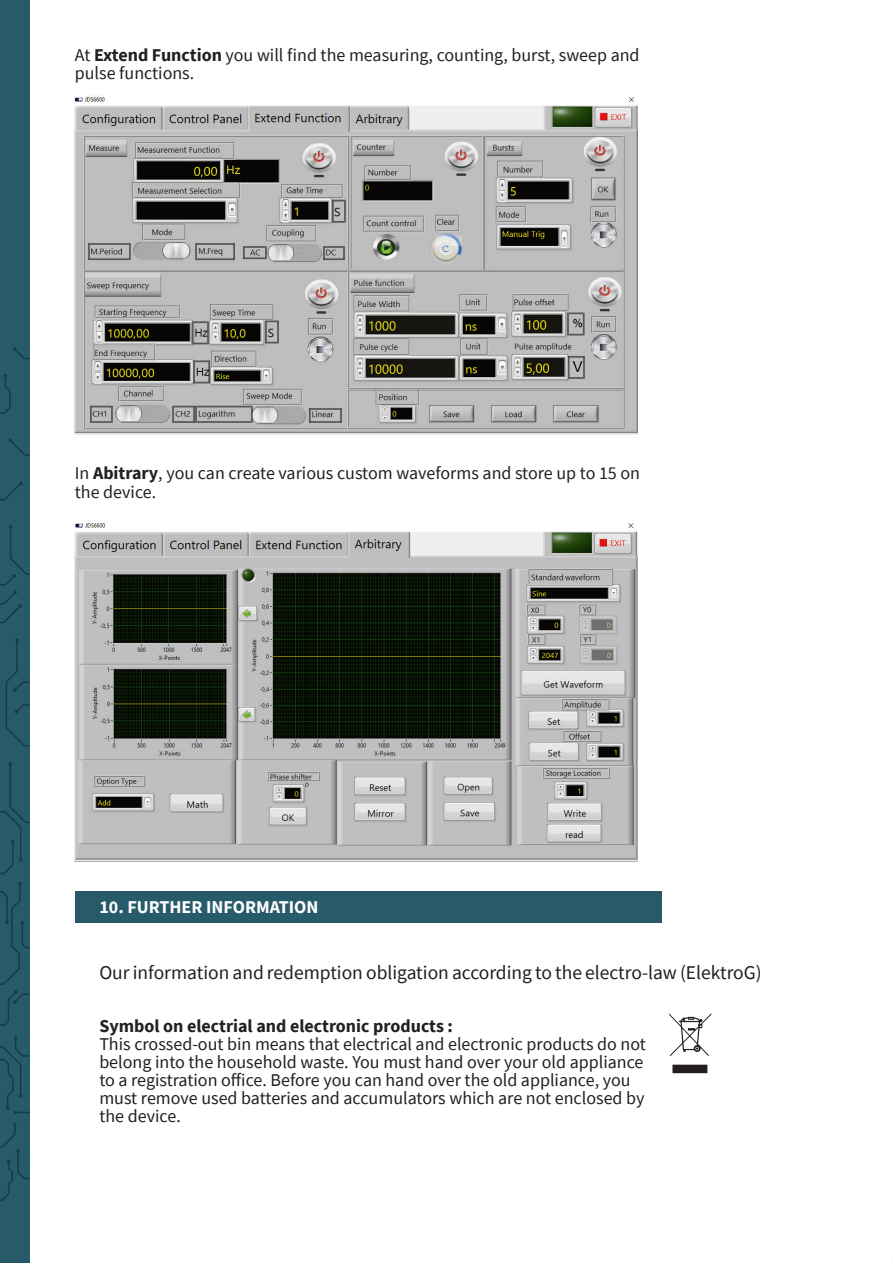
<style>
.page{position:relative;width:893px;height:1263px;background:#fff}
.page>*{position:absolute;margin:0;border:0;box-sizing:border-box;transform-origin:0 0}
.t1{font:60px "PCB Logos";color:#231f20}
.t2{font:19.5px "Source Sans Pro";color:#231f20}
.Pa0{font:18px/18px "Source Sans Pro";color:#231f20}
.Pa0-2{font:700 18px "Source Sans Pro";color:#231f20}
.t3{font:700 18px "Source Sans Pro";color:#fff}
.s1{font-weight:700}
</style>
<div class="page">
<div style="left:0;top:0;width:30px;height:1263px;background:#275b6a"></div>
<svg style="left:0;top:1122px;width:30px;height:79px"></svg>
<svg style="left:0;top:1036px;width:30px;height:78px"></svg>
<svg style="left:0;top:882px;width:30px;height:144px"></svg>
<svg style="left:0;top:762px;width:30px;height:112px"></svg>
<svg style="left:5px;top:638px;width:25px;height:109px"></svg>
<svg style="left:0;top:525px;width:30px;height:99px"></svg>
<svg style="left:0;top:482px;width:23px;height:19px"></svg>
<svg style="left:9px;top:438px;width:21px;height:18px"></svg>
<svg style="left:0;top:374px;width:11px;height:40px"></svg>
<svg style="left:13px;top:347px;width:17px;height:12px"></svg>
<img style="left:75px;top:94px;width:562px;height:341px">
<img style="left:75px;top:523px;width:562px;height:339px">
<div style="left:75px;top:891px;width:586px;height:32px;background:#275b6a"></div>
<hr style="left:892px;top:0;width:1px;height:1263px;background:#275b6a">
<svg style="left:892px;top:1160px;width:1px;height:41px"></svg>
<svg style="left:892px;top:1123px;width:1px;height:26px"></svg>
<svg style="left:892px;top:1045px;width:1px;height:52px"></svg>
<svg style="left:892px;top:882px;width:1px;height:144px"></svg>
<svg style="left:892px;top:810px;width:1px;height:51px"></svg>
<svg style="left:892px;top:574px;width:1px;height:50px"></svg>
<svg style="left:892px;top:1240px;width:1px;height:23px"></svg>
<p class="Pa0" style="left:75px;top:46px;width:566px">At <span class="s1">Extend Function</span> you will find the measuring, counting, burst, sweep and pulse functions.</p>
<p class="Pa0" style="left:75px;top:464px;width:567px">In <span class="s1">Abitrary</span>, you can create various custom waveforms and store up to 15 on the device.</p>
<p class="t3" style="left:99px;top:895px;width:221px">10. FURTHER INFORMATION</p>
<p class="t2" style="left:99px;top:960px;width:664px">Our information and redemption obligation according to the electro-law (ElektroG)</p>
<p class="Pa0-2" style="left:99px;top:1014px;width:355px">Symbol on electrial and electronic products :</p>
<p class="Pa0" style="left:99px;top:1035px;width:548px">This crossed-out bin means that electrical and electronic products do not belong into the household waste. You must hand over your old appliance to a registration office. Before you can hand over the old appliance, you must remove used batteries and accumulators which are not enclosed by the device.</p>
<p class="t1" style="left:669px;top:1013px;width:44px">2</p>
</div>
